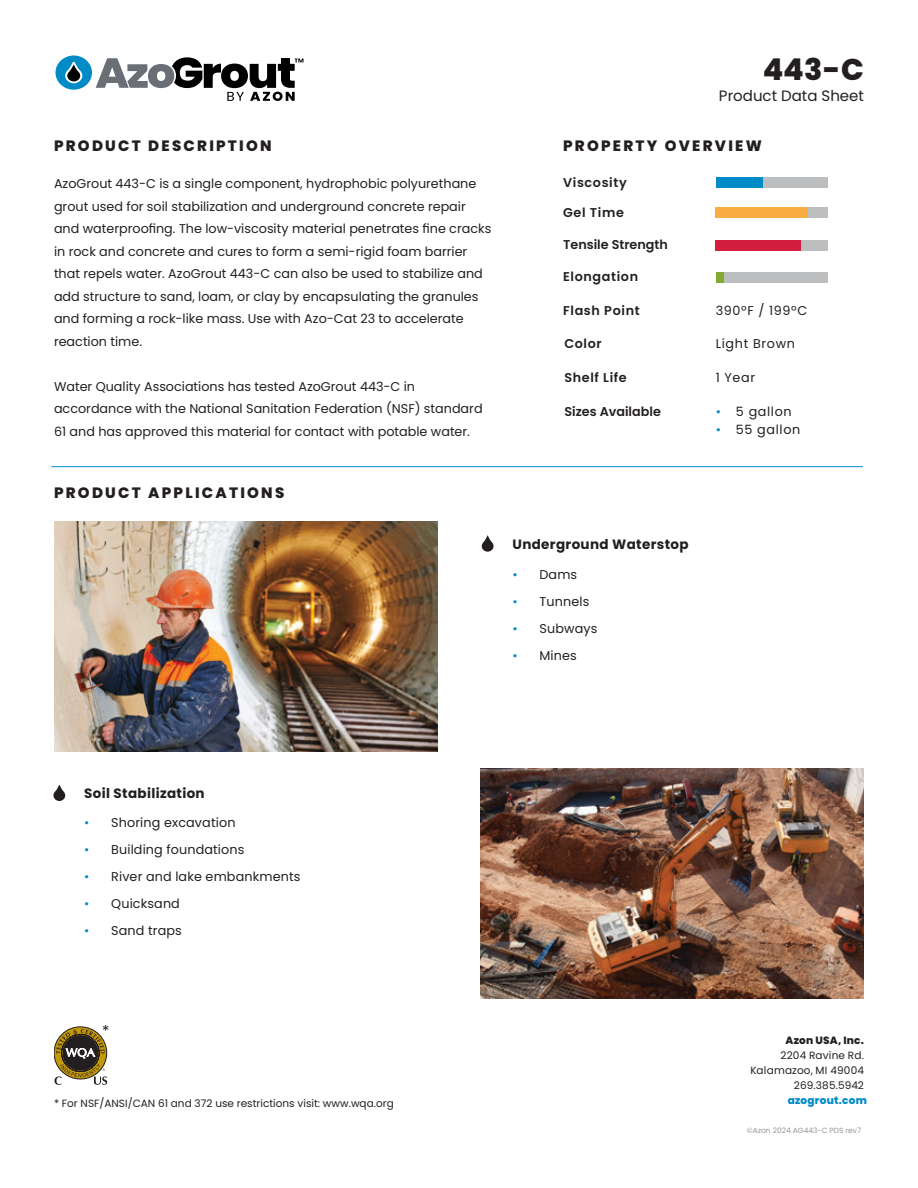
<style>
.page{position:relative;width:918px;height:1188px;background:#fff}
.page>*{position:absolute;margin:0;border:0;box-sizing:border-box;transform-origin:0 0}
.t1{font:800 30px "Poppins";color:#231f20}
.t2{font:800 15px "Poppins";letter-spacing:.15em;color:#231f20}
.t3{font:15px "Poppins";color:#231f20}
.t4{font:700 13.5px "Poppins";letter-spacing:.025em;color:#231f20}
.t5{font:12.75px/22.5px "Poppins";color:#231f20}
.t6{font:600 12.75px "Poppins";letter-spacing:.05em;color:#231f20}
.t7{font:12.75px "Poppins";letter-spacing:.05em;color:#231f20}
.t8{font:600 12.75px "Poppins";color:#231f20}
.t9{font:10.5px/15px "Poppins";color:#231f20;text-align:right}
.t10{font:800 10.5px "Poppins";letter-spacing:.02em;color:#231f20}
.t11{font:800 10.5px "Poppins";letter-spacing:.02em;color:#008bc7}
.t12{font:7.5px "Poppins";color:#949698}
.s1{color:#008bc7}
</style>
<div class="page">
<svg style="left:56px;top:56px;width:247px;height:45px"></svg>
<img style="left:54px;top:521px;width:383px;height:230px">
<img style="left:480px;top:769px;width:384px;height:229px">
<div style="left:716px;top:240px;width:112px;height:11px;background:#bcbec0"></div>
<div style="left:716px;top:207px;width:112px;height:11px;background:#bcbec0"></div>
<svg style="left:55px;top:1029px;width:52px;height:56px"></svg>
<svg style="left:482px;top:535px;width:12px;height:17px"></svg>
<svg style="left:53px;top:785px;width:12px;height:16px"></svg>
<hr style="left:51px;top:466px;width:812px;height:1px;background:#008bc7">
<div style="left:716px;top:177px;width:112px;height:11px;background:#bcbec0"></div>
<div style="left:716px;top:272px;width:112px;height:11px;background:#bcbec0"></div>
<div style="left:716px;top:240px;width:85px;height:11px;background:#d31e3f"></div>
<div style="left:716px;top:177px;width:46px;height:11px;background:#008bc7"></div>
<div style="left:716px;top:207px;width:92px;height:11px;background:#fbac42"></div>
<div style="left:716px;top:272px;width:8px;height:11px;background:#84aa2f"></div>
<p class="t2" style="left:54px;top:137px;width:219px">PRODUCT DESCRIPTION</p>
<p class="t5" style="left:54px;top:173px;width:439px">AzoGrout 443-C is a single component, hydrophobic polyurethane grout used for soil stabilization and underground concrete repair and waterproofing. The low-viscosity material penetrates fine cracks in rock and concrete and cures to form a semi-rigid foam barrier that repels water. AzoGrout 443-C can also be used to stabilize and add structure to sand, loam, or clay by encapsulating the granules and forming a rock-like mass. Use with Azo-Cat 23 to accelerate reaction time.</p>
<p class="t5" style="left:54px;top:375px;width:430px">Water Quality Associations has tested AzoGrout 443-C in accordance with the National Sanitation Federation (NSF) standard<br>61 and has approved this material for contact with potable water.</p>
<p class="t2" style="left:54px;top:484px;width:232px">PRODUCT APPLICATIONS</p>
<h1 class="t1" style="left:763px;top:52px;width:103px">443-C</h1>
<p class="t3" style="left:719px;top:87px;width:147px">Product Data Sheet</p>
<p class="t2" style="left:563px;top:137px;width:200px">PROPERTY OVERVIEW</p>
<p class="t6" style="left:563px;top:175px;width:65px">Viscosity</p>
<p class="t6" style="left:563px;top:205px;width:62px">Gel Time</p>
<p class="t8" style="left:563px;top:237px;width:106px">Tensile Strength</p>
<p class="t6" style="left:563px;top:270px;width:76px">Elongation</p>
<p class="t6" style="left:563px;top:303px;width:78px">Flash Point</p>
<p class="t7" style="left:716px;top:303px;width:93px">390ºF / 199ºC</p>
<p class="t6" style="left:564px;top:336px;width:39px">Color</p>
<p class="t7" style="left:716px;top:336px;width:81px">Light Brown</p>
<p class="t6" style="left:564px;top:370px;width:64px">Shelf Life</p>
<p class="t5" style="left:716px;top:366px;width:41px">1 Year</p>
<p class="t8" style="left:564px;top:404px;width:98px">Sizes Available</p>
<p class="t5" style="left:716px;top:400px;width:77px"><span class="s1">•</span> 5 gallon</p>
<p class="t7" style="left:716px;top:422px;width:86px"><span class="s1">•</span> 55 gallon</p>
<p class="t4" style="left:512px;top:536px;width:178px">Underground Waterstop</p>
<p class="t5" style="left:512px;top:563px;width:66px"><span class="s1">•</span> Dams</p>
<p class="t5" style="left:512px;top:590px;width:78px"><span class="s1">•</span> Tunnels</p>
<p class="t5" style="left:512px;top:617px;width:86px"><span class="s1">•</span> Subways</p>
<p class="t5" style="left:512px;top:644px;width:66px"><span class="s1">•</span> Mines</p>
<p class="t4" style="left:84px;top:786px;width:122px">Soil Stabilization</p>
<p class="t5" style="left:84px;top:811px;width:153px"><span class="s1">•</span> Shoring excavation</p>
<p class="t5" style="left:84px;top:838px;width:162px"><span class="s1">•</span> Building foundations</p>
<p class="t5" style="left:84px;top:865px;width:218px"><span class="s1">•</span> River and lake embankments</p>
<p class="t5" style="left:84px;top:892px;width:97px"><span class="s1">•</span> Quicksand</p>
<p class="t5" style="left:84px;top:919px;width:99px"><span class="s1">•</span> Sand traps</p>
<p class="t3" style="left:102px;top:1023px;width:9px">*</p>
<p class="t9" style="left:54px;top:1095px;width:341px">* For NSF/ANSI/CAN 61 and 372 use restrictions visit: www.wqa.org</p>
<p class="t10" style="left:785px;top:1035px;width:80px">Azon USA, Inc.</p>
<p class="t9" style="left:751px;top:1048px;width:115px">2204 Ravine Rd.<br>Kalamazoo, MI 49004<br>269.385.5942</p>
<p class="t11" style="left:788px;top:1095px;width:81px">azogrout.com</p>
<p class="t12" style="left:747px;top:1126px;width:116px">©Azon 2024 AG443-C PDS rev7</p>
</div>
